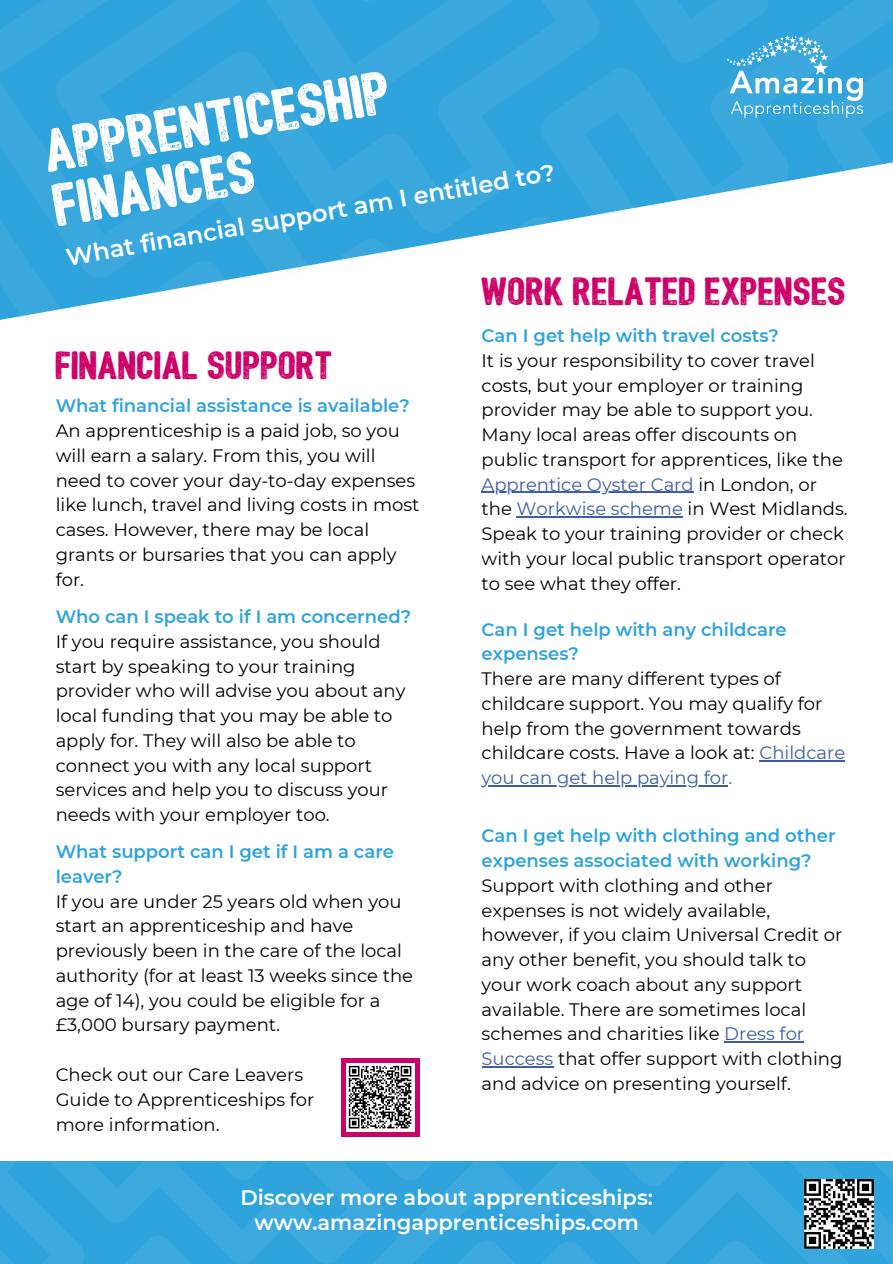
<style>
.page{position:relative;width:893px;height:1264px;background:#fff}
.page>*{position:absolute;margin:0;border:0;box-sizing:border-box;transform-origin:0 0}
.t1{font:57.45px/54.9px "Bushcraft textured";color:#fff}
.t2{font:37.5px "Bushcraft textured";color:#cd0067}
.t3{font:600 24px "Montserrat";color:#fff}
.t4{font:600 21px/24.8px "Montserrat";color:#fff;text-align:center}
.t5{font:18px/24.8px "Montserrat";color:#000}
.t6{font:600 18px/24.8px "Montserrat";color:#2fa3dc}
.t7{font:18px "Montserrat";color:#3d5da5}
.s1{color:#3d5da5}
</style>
<div class="page">
<img style="left:0;top:0;width:892px;height:320px">
<img style="left:715px;top:17px;width:159px;height:119px">
<img style="left:0;top:1161px;width:892px;height:102px">
<svg style="left:804px;top:1178px;width:69px;height:70px"></svg>
<div style="left:340px;top:1057px;width:79px;height:79px;background:#cd0067"></div>
<div style="left:346px;top:1062px;width:68px;height:69px;background:#fff"></div>
<svg style="left:348px;top:1065px;width:64px;height:64px"></svg>
<hr style="left:481px;top:492px;width:212px;height:1px;background:#3d5da5">
<hr style="left:516px;top:516px;width:166px;height:1px;background:#3d5da5">
<hr style="left:759px;top:760px;width:86px;height:1px;background:#3d5da5">
<hr style="left:481px;top:785px;width:247px;height:1px;background:#3d5da5">
<hr style="left:724px;top:1041px;width:80px;height:1px;background:#3d5da5">
<hr style="left:481px;top:1066px;width:72px;height:1px;background:#3d5da5">
<p class="t1" style="left:41px;top:131px;width:352px;rotate:-10deg">APPRENTICESHIP<br>FINANCES</p>
<p class="t3" style="left:64px;top:243px;width:497px;rotate:-10deg">What financial support am I entitled to?</p>
<p class="t2" style="left:56px;top:351px;width:279px">FINANCIAL SUPPORT</p>
<p class="t6" style="left:56px;top:393px;width:355px">What financial assistance is available?</p>
<p class="t5" style="left:56px;top:418px;width:365px">An apprenticeship is a paid job, so you will earn a salary. From this, you will need to cover your day-to-day expenses like lunch, travel and living costs in most cases. However, there may be local grants or bursaries that you can apply for.</p>
<p class="t6" style="left:56px;top:604px;width:357px">Who can I speak to if I am concerned?</p>
<p class="t5" style="left:56px;top:629px;width:351px">If you require assistance, you should start by speaking to your training provider who will advise you about any local funding that you may be able to apply for. They will also be able to connect you with any local support services and help you to discuss your needs with your employer too.</p>
<p class="t6" style="left:56px;top:839px;width:340px">What support can I get if I am a care leaver?</p>
<h1 class="t5" style="left:56px;top:888px;width:359px">If you are under 25 years old when you start an apprenticeship and have previously been in the care of the local authority (for at least 13 weeks since the age of 14), you could be eligible for a £3,000 bursary payment.</h1>
<h3 class="t5" style="left:56px;top:1062px;width:249px">Check out our Care Leavers</h3>
<h2 class="t5" style="left:56px;top:1086px;width:260px">Guide to Apprenticeships for</h2>
<h2 class="t5" style="left:56px;top:1111px;width:165px">more information.</h2>
<p class="t2" style="left:481px;top:277px;width:366px">WORK RELATED EXPENSES</p>
<p class="t6" style="left:481px;top:323px;width:299px">Can I get help with travel costs?</p>
<p class="t5" style="left:481px;top:348px;width:363px">It is your responsibility to cover travel costs, but your employer or training provider may be able to support you.<br>Many local areas offer discounts on public transport for apprentices, like the</p>
<p class="t5" style="left:481px;top:472px;width:367px"><span class="s1">Apprentice Oyster Card</span> in London, or the <span class="s1">Workwise scheme</span> in West Midlands.<br>Speak to your training provider or check with your local public transport operator to see what they offer.</p>
<p class="t6" style="left:481px;top:616px;width:307px">Can I get help with any childcare expenses?</p>
<p class="t5" style="left:481px;top:666px;width:365px">There are many different types of childcare support. You may qualify for help from the government towards childcare costs. Have a look at: <span class="s1">Childcare</span></p>
<p class="t7" style="left:481px;top:766px;width:252px">you can get help paying for.</p>
<p class="t6" style="left:481px;top:823px;width:355px">Can I get help with clothing and other expenses associated with working?</p>
<p class="t5" style="left:481px;top:873px;width:362px">Support with clothing and other expenses is not widely available, however, if you claim Universal Credit or any other benefit, you should talk to your work coach about any support available. There are sometimes local schemes and charities like <span class="s1">Dress for Success</span> that offer support with clothing and advice on presenting yourself.</p>
<p class="t4" style="left:240px;top:1184px;width:414px">Discover more about apprenticeships: www.amazingapprenticeships.com</p>
</div>
